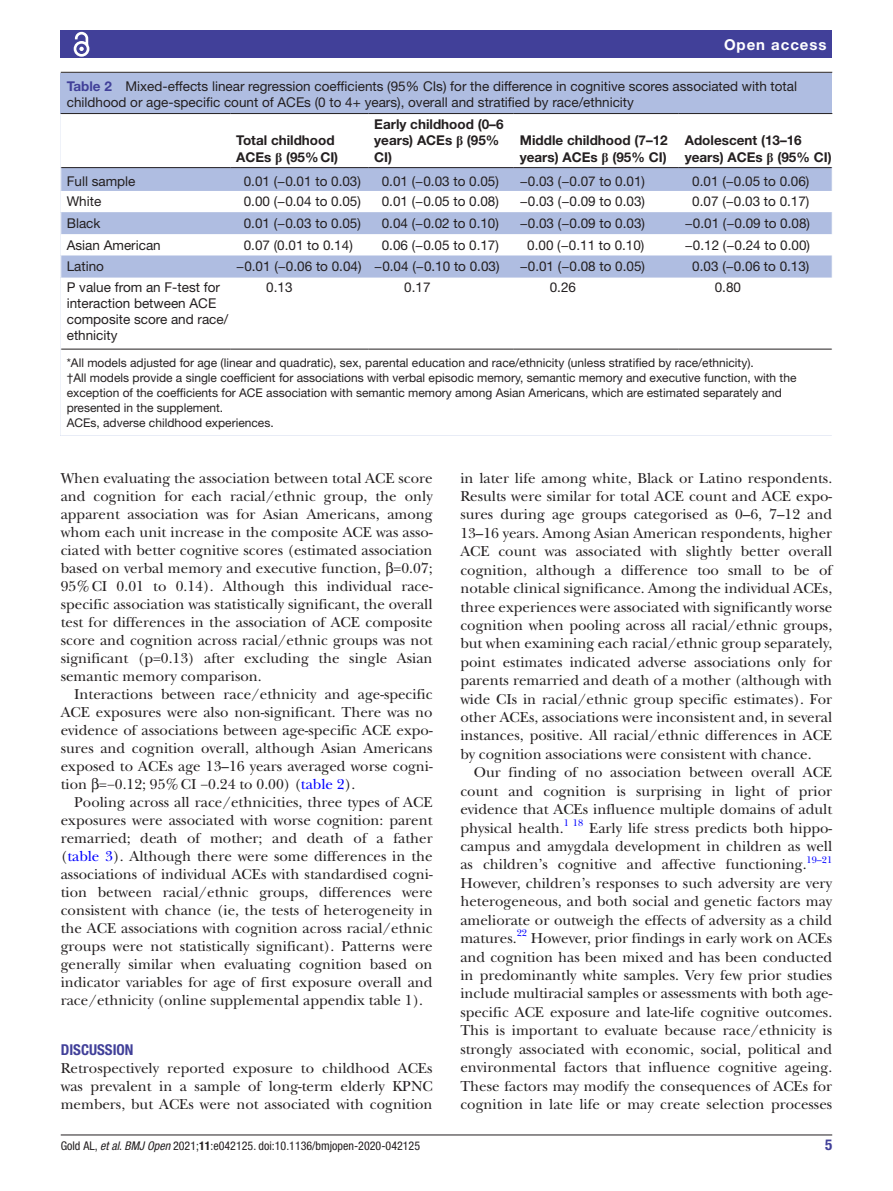
<style>
.page{position:relative;width:893px;height:1191px;background:#fff}
.page>*{position:absolute;margin:0;border:0;box-sizing:border-box;transform-origin:0 0}
.t1{font:15px/18.5px "New Baskerville";color:#231f20;text-align:justify}
.t2{font:700 condensed 15px "Helvetica Neue LT Std";color:#414099}
.t3{font:700 15px "Helvetica Neue LT Std";letter-spacing:.065em;color:#fff}
.t4{font:13.5px/16.2px "Helvetica Neue LT Std";color:#231f20}
.t5{font:700 13.5px/16.2px "Helvetica Neue LT Std";color:#231f20}
.t6{font:12px/15px "Helvetica Neue LT Std";color:#231f20}
.t7{font:condensed 12px "Helvetica Neue LT Std";color:#231f20}
.t8{font:9.9px "New Baskerville";color:#00f}
.s1{font-weight:700;color:#414099}
.s2{font-family:"Times New Roman"}
.s3{color:#00f}
.s4{font-style:italic}
.s5{font-weight:700}
</style>
<div class="page">
<hr style="left:61px;top:1134px;width:771px;height:1px;background:#231f20">
<div style="left:61px;top:31px;width:771px;height:27px;background:#414099"></div>
<svg style="left:73px;top:31px;width:17px;height:26px"></svg>
<div style="left:61px;top:73px;width:771px;height:363px;background:#afbde1"></div>
<hr style="left:61px;top:72px;width:771px;height:1px;background:#231f20">
<div style="left:61px;top:114px;width:771px;height:322px;background:#fff"></div>
<svg style="left:61px;top:168px;width:771px;height:109px"></svg>
<hr style="left:61px;top:113px;width:169px;height:1px;background:#231f20">
<hr style="left:61px;top:167px;width:169px;height:1px;background:#231f20">
<hr style="left:230px;top:113px;width:138px;height:1px;background:#231f20">
<hr style="left:230px;top:167px;width:138px;height:1px;background:#231f20">
<hr style="left:368px;top:113px;width:146px;height:1px;background:#231f20">
<hr style="left:368px;top:167px;width:146px;height:1px;background:#231f20">
<hr style="left:514px;top:113px;width:165px;height:1px;background:#231f20">
<hr style="left:514px;top:167px;width:165px;height:1px;background:#231f20">
<hr style="left:679px;top:113px;width:153px;height:1px;background:#231f20">
<hr style="left:679px;top:167px;width:153px;height:1px;background:#231f20">
<hr style="left:230px;top:349px;width:138px;height:1px;background:#231f20">
<hr style="left:368px;top:349px;width:146px;height:1px;background:#231f20">
<hr style="left:514px;top:349px;width:165px;height:1px;background:#231f20">
<hr style="left:679px;top:349px;width:153px;height:1px;background:#231f20">
<hr style="left:61px;top:349px;width:169px;height:1px;background:#231f20">
<svg style="left:60px;top:168px;width:1px;height:109px"></svg>
<hr style="left:67px;top:366px;width:765px;height:1px;background:#fff">
<hr style="left:67px;top:411px;width:765px;height:1px;background:#fff">
<hr style="left:67px;top:426px;width:765px;height:1px;background:#fff">
<p class="t3" style="left:724px;top:35px;width:104px">Open access</p>
<p class="t4" style="left:67px;top:77px;width:732px"><span class="s1">Table 2</span> Mixed-effects linear regression coefficients (95% CIs) for the difference in cognitive scores associated with total childhood or age-specific count of ACEs (0 to 4+ years), overall and stratified by race/ethnicity</p>
<p class="t5" style="left:236px;top:132px;width:104px">Total childhood<br>ACEs <span class="s2">β</span> (95%CI)</p>
<p class="t5" style="left:374px;top:116px;width:131px">Early childhood (0–6 years) ACEs <span class="s2">β</span> (95%<br>CI)</p>
<p class="t5" style="left:520px;top:132px;width:149px">Middle childhood (7–12 years) ACEs <span class="s2">β</span> (95% CI)</p>
<p class="t5" style="left:685px;top:132px;width:148px">Adolescent (13–16 years) ACEs <span class="s2">β</span> (95% CI)</p>
<p class="t4" style="left:67px;top:173px;width:70px">Full sample</p>
<p class="t4" style="left:244px;top:173px;width:119px">0.01 (−0.01 to 0.03)</p>
<p class="t4" style="left:382px;top:173px;width:119px">0.01 (−0.03 to 0.05)</p>
<p class="t4" style="left:520px;top:173px;width:127px">−0.03 (−0.07 to 0.01)</p>
<p class="t4" style="left:692px;top:173px;width:119px">0.01 (−0.05 to 0.06)</p>
<p class="t4" style="left:67px;top:193px;width:36px">White</p>
<p class="t4" style="left:244px;top:193px;width:119px">0.00 (−0.04 to 0.05)</p>
<p class="t4" style="left:382px;top:193px;width:119px">0.01 (−0.05 to 0.08)</p>
<p class="t4" style="left:520px;top:193px;width:127px">−0.03 (−0.09 to 0.03)</p>
<p class="t4" style="left:692px;top:193px;width:119px">0.07 (−0.03 to 0.17)</p>
<p class="t4" style="left:67px;top:215px;width:35px">Black</p>
<p class="t4" style="left:244px;top:215px;width:119px">0.01 (−0.03 to 0.05)</p>
<p class="t4" style="left:382px;top:215px;width:119px">0.04 (−0.02 to 0.10)</p>
<p class="t4" style="left:520px;top:215px;width:127px">−0.03 (−0.09 to 0.03)</p>
<p class="t4" style="left:685px;top:215px;width:127px">−0.01 (−0.09 to 0.08)</p>
<p class="t4" style="left:67px;top:237px;width:96px">Asian American</p>
<p class="t4" style="left:244px;top:237px;width:111px">0.07 (0.01 to 0.14)</p>
<p class="t4" style="left:382px;top:237px;width:119px">0.06 (−0.05 to 0.17)</p>
<p class="t4" style="left:527px;top:237px;width:119px">0.00 (−0.11 to 0.10)</p>
<p class="t4" style="left:685px;top:237px;width:127px">−0.12 (−0.24 to 0.00)</p>
<p class="t4" style="left:67px;top:258px;width:39px">Latino</p>
<p class="t4" style="left:236px;top:258px;width:265px">−0.01 (−0.06 to 0.04) −0.04 (−0.10 to 0.03)</p>
<p class="t4" style="left:520px;top:258px;width:127px">−0.01 (−0.08 to 0.05)</p>
<p class="t4" style="left:692px;top:258px;width:119px">0.03 (−0.06 to 0.13)</p>
<p class="t4" style="left:67px;top:278px;width:163px">P value from an F-test for interaction between ACE composite score and race/ ethnicity</p>
<p class="t4" style="left:266px;top:278px;width:28px">0.13</p>
<p class="t4" style="left:404px;top:278px;width:28px">0.17</p>
<p class="t4" style="left:550px;top:278px;width:28px">0.26</p>
<p class="t4" style="left:715px;top:278px;width:28px">0.80</p>
<p class="t6" style="left:67px;top:355px;width:731px">*All models adjusted for age (linear and quadratic), sex, parental education and race/ethnicity (unless stratified by race/ethnicity).<br>†All models provide a single coefficient for associations with verbal episodic memory, semantic memory and executive function, with the exception of the coefficients for ACE association with semantic memory among Asian Americans, which are estimated separately and presented in the supplement.<br>ACEs, adverse childhood experiences.</p>
<p class="t1" style="left:61px;top:469px;width:373px;line-height:18px">When evaluating the association between total ACE score and cognition for each racial/ethnic group, the only apparent association was for Asian Americans, among whom each unit increase in the composite ACE was asso&shy;ciated with better cognitive scores (estimated association based on verbal memory and executive function, =0.07; 95%CI 0.01 to 0.14). Although this individual race&shy;specific association was statistically significant, the overall test for differences in the association of ACE composite score and cognition across racial/ethnic groups was not significant (p=0.13) after excluding the single Asian semantic memory comparison.</p>
<p class="t1" style="left:61px;top:685px;width:373px;line-height:18px;text-indent:14px">Interactions between race/ethnicity and age-specific ACE exposures were also non-significant. There was no evidence of associations between age-specific ACE expo&shy;sures and cognition overall, although Asian Americans exposed to ACEs age 13–16 years averaged worse cogni&shy;tion =−0.12; 95%CI −0.24 to 0.00) (<span class="s3">table 2</span>).</p>
<p class="t1" style="left:61px;top:793px;width:373px;line-height:18px;text-indent:14px">Pooling across all race/ethnicities, three types of ACE exposures were associated with worse cognition: parent remarried; death of mother; and death of a father (<span class="s3">table 3</span>). Although there were some differences in the associations of individual ACEs with standardised cogni&shy;tion between racial/ethnic groups, differences were consistent with chance (ie, the tests of heterogeneity in the ACE associations with cognition across racial/ethnic groups were not statistically significant). Patterns were generally similar when evaluating cognition based on indicator variables for age of first exposure overall and race/ethnicity (online supplemental appendix table 1).</p>
<p class="t2" style="left:61px;top:1041px;width:74px">DISCUSSION</p>
<p class="t1" style="left:61px;top:1059px;width:373px;line-height:18px">Retrospectively reported exposure to childhood ACEs was prevalent in a sample of long-term elderly KPNC members, but ACEs were not associated with cognition</p>
<p class="t1" style="left:460px;top:468px;width:373px">in later life among white, Black or Latino respondents.<br>Results were similar for total ACE count and ACE expo&shy;sures during age groups categorised as 0–6, 7–12 and 13–16 years. Among Asian American respondents, higher ACE count was associated with slightly better overall cognition, although a difference too small to be of notable clinical significance. Among the individual ACEs, three experiences were associated with significantly worse cognition when pooling across all racial/ethnic groups, but when examining each racial/ethnic group separately, point estimates indicated adverse associations only for parents remarried and death of a mother (although with wide CIs in racial/ethnic group specific estimates). For other ACEs, associations were inconsistent and, in several instances, positive. All racial/ethnic differences in ACE by cognition associations were consistent with chance.</p>
<p class="t1" style="left:460px;top:763px;width:373px;text-indent:13px">Our finding of no association between overall ACE count and cognition is surprising in light of prior evidence that ACEs influence multiple domains of adult physical health.</p>
<p class="t8" style="left:564px;top:817px;width:21px">1 18</p>
<p class="t1" style="left:460px;top:818px;width:373px;text-indent:129px">Early life stress predicts both hippo&shy;campus and amygdala development in children as well as children’s cognitive and affective functioning.</p>
<p class="t8" style="left:807px;top:853px;width:27px">19–21</p>
<p class="t1" style="left:460px;top:874px;width:373px">However, children’s responses to such adversity are very heterogeneous, and both social and genetic factors may ameliorate or outweigh the effects of adversity as a child matures.<sup>22</sup> However, prior findings in early work on ACEs and cognition has been mixed and has been conducted in predominantly white samples. Very few prior studies include multiracial samples or assessments with both age&shy;specific ACE exposure and late-life cognitive outcomes.<br>This is important to evaluate because race/ethnicity is strongly associated with economic, social, political and environmental factors that influence cognitive ageing.<br>These factors may modify the consequences of ACEs for cognition in late life or may create selection processes</p>
<p class="t7" style="left:61px;top:1138px;width:361px">Gold AL, <span class="s4">et al</span>. <span class="s4">BMJ Open</span> 2021;<span class="s5">11</span>:e042125. doi:10.1136/bmjopen-2020-042125</p>
<p class="t2" style="left:825px;top:1135px;width:9px">5</p>
</div>
